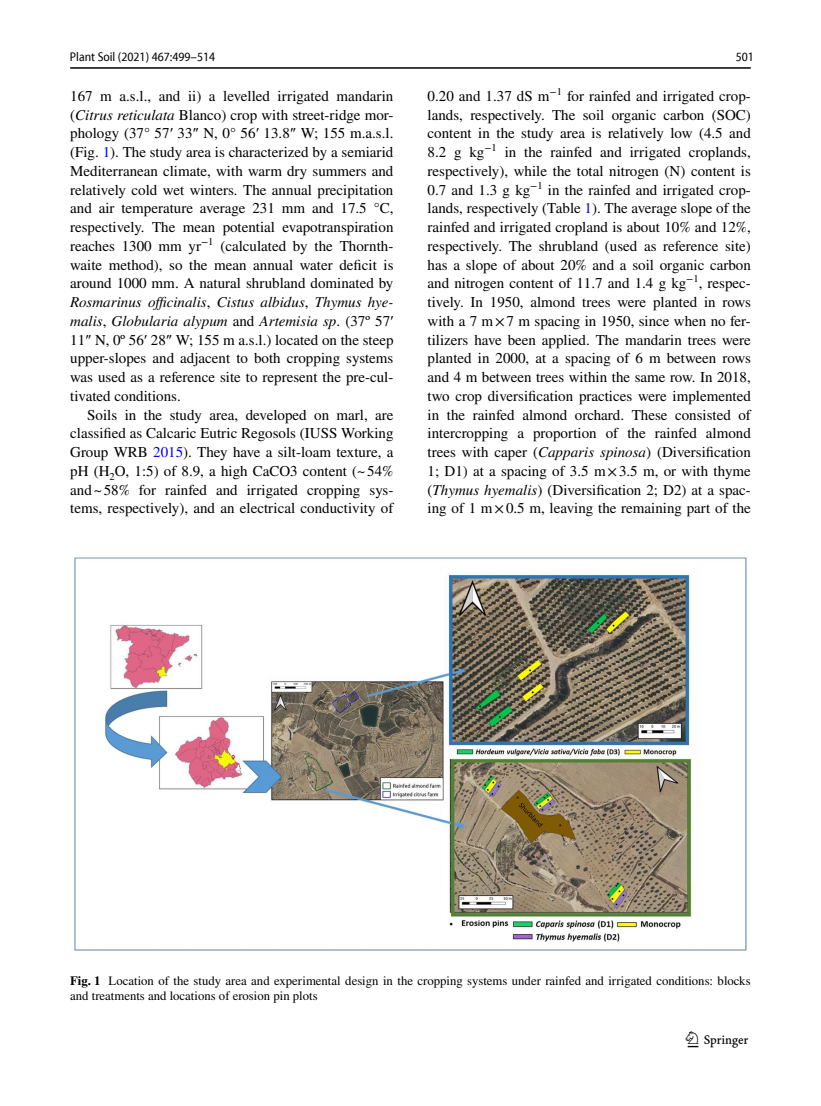
<style>
.page{position:relative;width:821px;height:1106px;background:#fff}
.page>*{position:absolute;margin:0;border:0;box-sizing:border-box;transform-origin:0 0}
.t1{font:22.5px "Springnew Regular 3";color:#000}
.t2{font:15px/18.8px "STIX";color:#000;text-align:justify}
.t3{font:12.75px/15px "STIX";color:#000}
.t4{font:semi-condensed 12.75px "Myriad Pro Unic";color:#000}
.s1{font-style:italic}
.s2{font-family:"Times New Roman"}
.s3{color:#00f}
.s4{font-weight:700}
</style>
<div class="page">
<hr style="left:70px;top:67px;width:680px;height:2px;background:#000">
<img style="left:74px;top:558px;width:672px;height:392px">
<p class="t4" style="left:70px;top:52px;width:147px">Plant Soil (2021) 467:499–514</p>
<p class="t4" style="left:736px;top:52px;width:20px">501</p>
<p class="t2" style="left:70px;top:87px;width:325px">167 m a.s.l., and ii) a levelled irrigated mandarin (<span class="s1">Citrus reticulata</span> Blanco) crop with street-ridge mor&shy;phology (37° 57<span class="s2">′</span> 33<span class="s2">″</span> N, 0° 56<span class="s2">′</span> 13.8<span class="s2">″</span> W; 155 m.a.s.l. (Fig. <span class="s3">1</span>). The study area is characterized by a semiarid Mediterranean climate, with warm dry summers and relatively cold wet winters. The annual precipitation and air temperature average 231 mm and 17.5 °C, respectively. The mean potential evapotranspiration reaches 1300 mm yr<sup>−1</sup> (calculated by the Thornth&shy;waite method), so the mean annual water deficit is around 1000 mm. A natural shrubland dominated by <span class="s1">Rosmarinus officinalis</span>, <span class="s1">Cistus albidus</span>, <span class="s1">Thymus hye&shy;malis</span>, <span class="s1">Globularia alypum</span> and <span class="s1">Artemisia sp</span>. (37º 57<span class="s2">′ </span>11<span class="s2">″</span> N, 0º 56<span class="s2">′</span> 28<span class="s2">″</span> W; 155 m a.s.l.) located on the steep upper-slopes and adjacent to both cropping systems was used as a reference site to represent the pre-cul&shy;tivated conditions.</p>
<p class="t2" style="left:70px;top:406px;width:325px;text-indent:17px">Soils in the study area, developed on marl, are classified as Calcaric Eutric Regosols (IUSS Working Group WRB <span class="s3">2015</span>). They have a silt-loam texture, a pH (H<sub>2</sub>O, 1:5) of 8.9, a high CaCO3 content (~54% and~58% for rainfed and irrigated cropping sys&shy;tems, respectively), and an electrical conductivity of</p>
<p class="t2" style="left:427px;top:87px;width:325px">0.20 and 1.37 dS m<sup>−1</sup> for rainfed and irrigated crop&shy;lands, respectively. The soil organic carbon (SOC) content in the study area is relatively low (4.5 and 8.2 g kg<sup>−1</sup> in the rainfed and irrigated croplands, respectively), while the total nitrogen (N) content is 0.7 and 1.3 g kg<sup>−1</sup> in the rainfed and irrigated crop&shy;lands, respectively (Table <span class="s3">1</span>). The average slope of the rainfed and irrigated cropland is about 10% and 12%, respectively. The shrubland (used as reference site) has a slope of about 20% and a soil organic carbon and nitrogen content of 11.7 and 1.4 g kg<sup>−1</sup>, respec&shy;tively. In 1950, almond trees were planted in rows with a 7 m×7 m spacing in 1950, since when no fer&shy;tilizers have been applied. The mandarin trees were planted in 2000, at a spacing of 6 m between rows and 4 m between trees within the same row. In 2018, two crop diversification practices were implemented in the rainfed almond orchard. These consisted of intercropping a proportion of the rainfed almond trees with caper (<span class="s1">Capparis spinosa</span>) (Diversification 1; D1) at a spacing of 3.5 m×3.5 m, or with thyme (<span class="s1">Thymus hyemalis</span>) (Diversification 2; D2) at a spac&shy;ing of 1 m×0.5 m, leaving the remaining part of the</p>
<p class="t3" style="left:70px;top:974px;width:682px"><span class="s4">Fig. 1</span> Location of the study area and experimental design in the cropping systems under rainfed and irrigated conditions: blocks and treatments and locations of erosion pin plots</p>
<h1 class="t1" style="left:687px;top:1031px;width:62px">1 3</h1>
</div>
